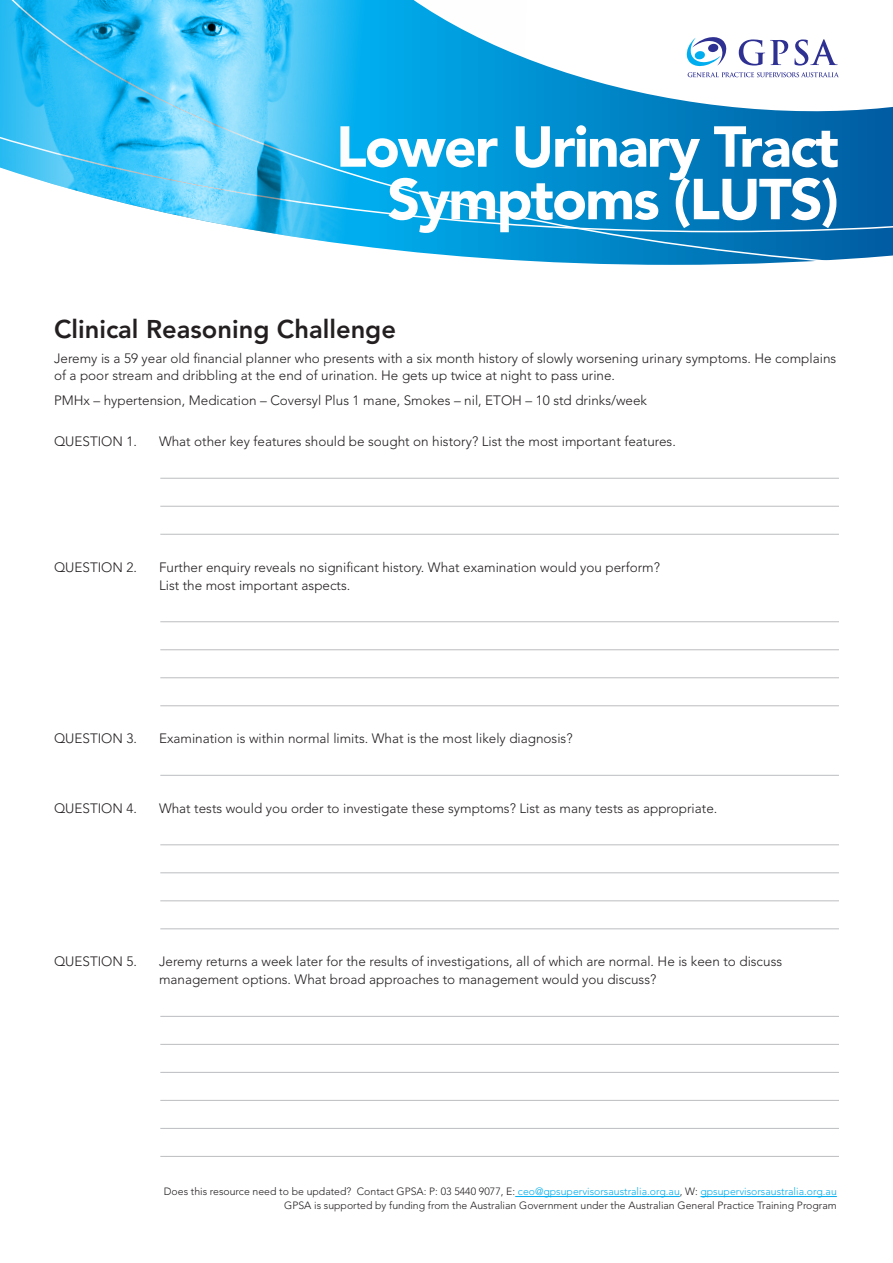
<style>
.page{position:relative;width:893px;height:1263px;background:#fff}
.page>*{position:absolute;margin:0;border:0;box-sizing:border-box;transform-origin:0 0}
.t1{font:900 57.15px/52.5px "Avenir";letter-spacing:-.03em;color:#fff;text-align:right}
.t2{font:800 25.5px "Avenir";color:#231f20}
.t3{font:300 13.5px/18px "Avenir";color:#231f20}
.t4{font:300 10.5px/13.5px "Avenir";color:#231f20;text-align:right}
.s1{color:#00aeef}
</style>
<div class="page">
<hr style="left:515px;top:1196px;width:165px;height:1px;background:#00aeef">
<hr style="left:700px;top:1196px;width:137px;height:1px;background:#00aeef">
<hr style="left:160px;top:478px;width:679px;height:1px;background:#bcbdc0">
<hr style="left:160px;top:506px;width:679px;height:1px;background:#bcbdc0">
<hr style="left:160px;top:534px;width:679px;height:1px;background:#bcbdc0">
<hr style="left:160px;top:621px;width:679px;height:1px;background:#bcbdc0">
<hr style="left:160px;top:649px;width:679px;height:1px;background:#bcbdc0">
<hr style="left:160px;top:677px;width:679px;height:1px;background:#bcbdc0">
<hr style="left:160px;top:705px;width:679px;height:1px;background:#bcbdc0">
<hr style="left:160px;top:775px;width:679px;height:1px;background:#bcbdc0">
<hr style="left:160px;top:844px;width:679px;height:1px;background:#bcbdc0">
<hr style="left:160px;top:872px;width:679px;height:1px;background:#bcbdc0">
<hr style="left:160px;top:900px;width:679px;height:1px;background:#bcbdc0">
<hr style="left:160px;top:928px;width:679px;height:1px;background:#bcbdc0">
<hr style="left:160px;top:1016px;width:679px;height:1px;background:#bcbdc0">
<hr style="left:160px;top:1044px;width:679px;height:1px;background:#bcbdc0">
<hr style="left:160px;top:1072px;width:679px;height:1px;background:#bcbdc0">
<hr style="left:160px;top:1100px;width:679px;height:1px;background:#bcbdc0">
<hr style="left:160px;top:1128px;width:679px;height:1px;background:#bcbdc0">
<hr style="left:160px;top:1156px;width:679px;height:1px;background:#bcbdc0">
<svg style="left:527px;top:232px;width:366px;height:33px;background:#1b86c2"></svg>
<svg style="left:527px;top:44px;width:366px;height:188px"></svg>
<img style="left:0;top:0;width:527px;height:261px">
<svg style="left:687px;top:37px;width:39px;height:29px"></svg>
<svg style="left:688px;top:72px;width:151px;height:5px"></svg>
<svg style="left:739px;top:39px;width:49px;height:27px"></svg>
<svg style="left:794px;top:39px;width:44px;height:27px"></svg>
<h1 class="t1" style="left:336px;top:120px;width:504px">Lower Urinary Tract<br>Symptoms (LUTS)</h1>
<h2 class="t2" style="left:54px;top:314px;width:343px">Clinical Reasoning Challenge</h2>
<p class="t3" style="left:54px;top:350px;width:784px;line-height:16.5px">Jeremy is a 59 year old financial planner who presents with a six month history of slowly worsening urinary symptoms. He complains of a poor stream and dribbling at the end of urination. He gets up twice at night to pass urine.</p>
<p class="t3" style="left:54px;top:391px;width:595px">PMHx – hypertension, Medication – Coversyl Plus 1 mane, Smokes – nil, ETOH – 10 std drinks/week</p>
<p class="t3" style="left:54px;top:433px;width:85px">QUESTION 1.</p>
<p class="t3" style="left:159px;top:433px;width:518px">What other key features should be sought on history? List the most important features.</p>
<p class="t3" style="left:54px;top:558px;width:85px">QUESTION 2.</p>
<p class="t3" style="left:159px;top:558px;width:502px">Further enquiry reveals no significant history. What examination would you perform?<br>List the most important aspects.</p>
<p class="t3" style="left:54px;top:730px;width:85px">QUESTION 3.</p>
<p class="t3" style="left:159px;top:730px;width:415px">Examination is within normal limits. What is the most likely diagnosis?</p>
<p class="t3" style="left:54px;top:799px;width:85px">QUESTION 4.</p>
<p class="t3" style="left:159px;top:799px;width:560px">What tests would you order to investigate these symptoms? List as many tests as appropriate.</p>
<p class="t3" style="left:54px;top:953px;width:85px">QUESTION 5.</p>
<p class="t3" style="left:159px;top:953px;width:625px">Jeremy returns a week later for the results of investigations, all of which are normal. He is keen to discuss management options. What broad approaches to management would you discuss?</p>
<p class="t4" style="left:164px;top:1185px;width:674px">Does this resource need to be updated? Contact GPSA: P: 03 5440 9077, E: <span class="s1">ceo@gpsupervisorsaustralia.org.au</span>, W: <span class="s1">gpsupervisorsaustralia.org.au<br></span>GPSA is supported by funding from the Australian Government under the Australian General Practice Training Program</p>
</div>
